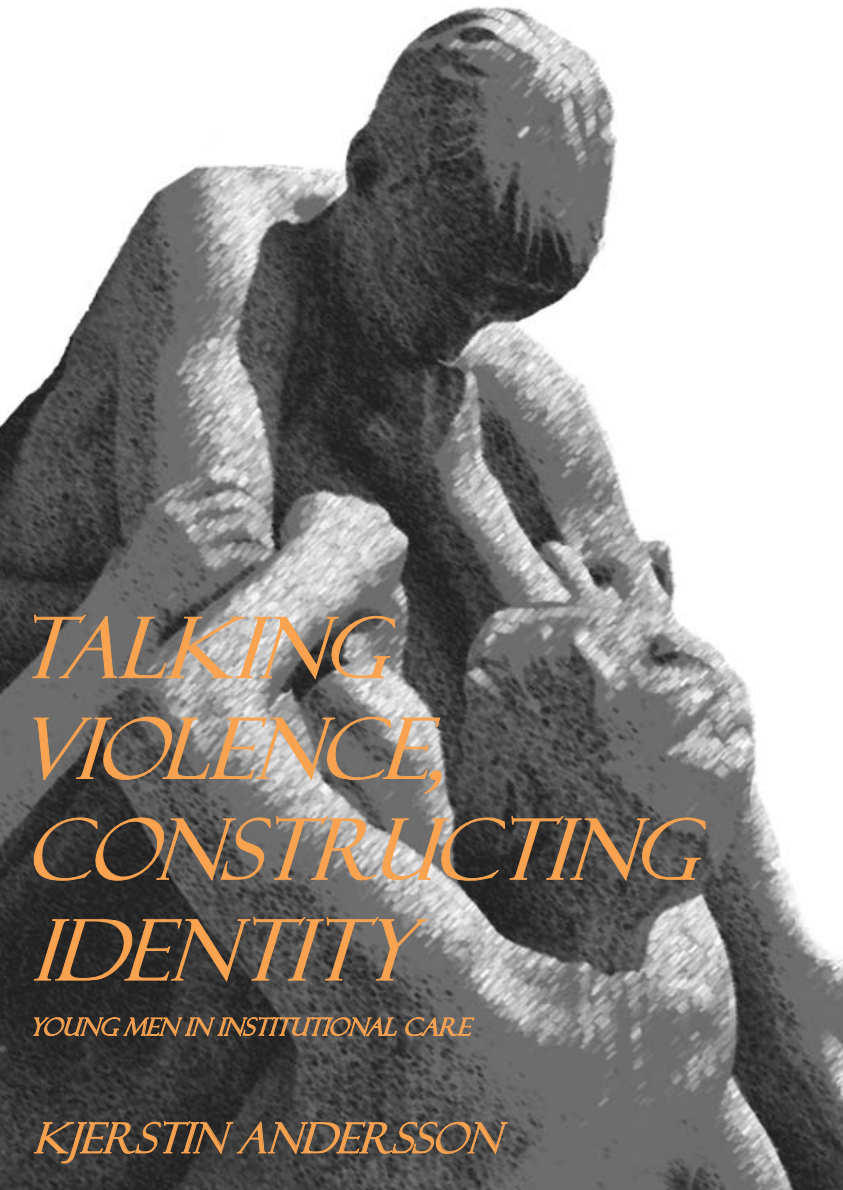
<style>
.page{position:relative;width:843px;height:1190px;background:#fff}
.page>*{position:absolute;margin:0;border:0;box-sizing:border-box;transform-origin:0 0}
.t1{font:italic 84px "Felix Titling";color:#f9a350}
.t2{font:italic 42px "Felix Titling";color:#f9a350}
.t3{font:italic 24px "Felix Titling";color:#f9a350}
</style>
<div class="page">
<img style="left:0;top:6px;width:842px;height:1184px">
<svg style="left:31px;top:614px;width:675px;height:268px;background:#716e6a"></svg>
<svg style="left:33px;top:916px;width:395px;height:67px;background:#504942"></svg>
<svg style="left:33px;top:1016px;width:364px;height:20px;background:#6a533d"></svg>
<svg style="left:404px;top:1017px;width:70px;height:19px"></svg>
<svg style="left:33px;top:1095px;width:475px;height:69px;background:#4e4740"></svg>
<p class="t1" style="left:15px;top:600px;width:401px">TALKING</p>
<p class="t1" style="left:15px;top:700px;width:458px">VIOLENCE,</p>
<p class="t1" style="left:24px;top:801px;width:702px">CONSTRUCTING</p>
<p class="t1" style="left:31px;top:902px;width:408px">IDENTITY</p>
<p class="t3" style="left:29px;top:1013px;width:450px">YOUNG MEN IN INSTITUTIONALCARE</p>
<p class="t2" style="left:33px;top:1114px;width:482px">KJ ERSTIN ANDERSSON</p>
</div>
